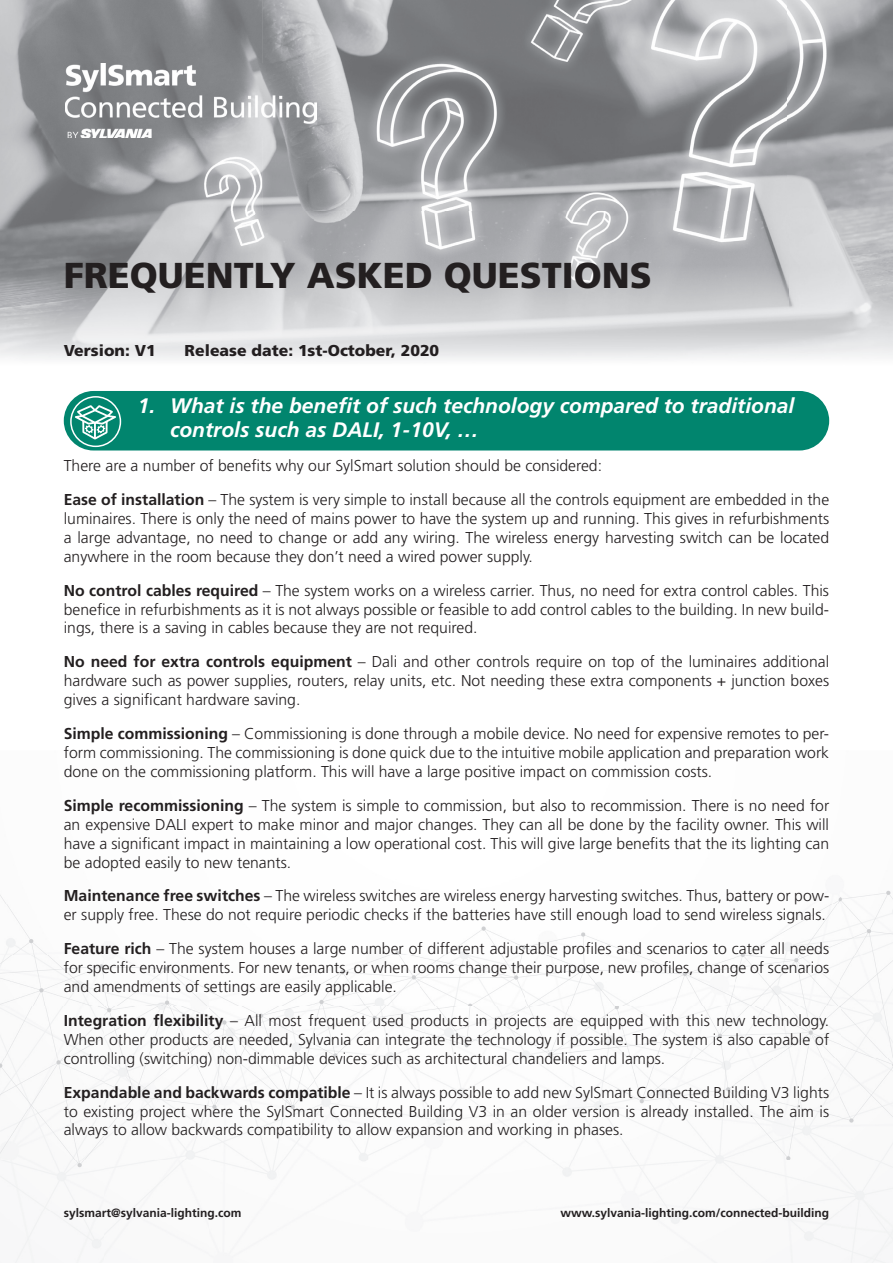
<style>
.page{position:relative;width:893px;height:1263px;background:#fff}
.page>*{position:absolute;margin:0;border:0;box-sizing:border-box;transform-origin:0 0}
.t1{font:900 36px "Frutiger LT Std";color:#231f20}
.t2{font:italic 700 21px/24px "Frutiger LT Std";color:#fff}
.t3{font:300 15.75px/18.9px "Frutiger LT Std";color:#231f20;text-align:justify}
.t4{font:900 15.75px "Frutiger LT Std";color:#231f20}
.t5{font:700 12px "Frutiger LT Std";color:#231f20}
.s1{font-style:inherit}
.s2{font-weight:700}
</style>
<div class="page">
<img style="left:0;top:890px;width:893px;height:373px">
<img style="left:0;top:0;width:893px;height:360px">
<div style="left:64px;top:391px;width:765px;height:59px;background:#01856e;border-radius:30px"></div>
<img style="left:65px;top:64px;width:251px;height:74px">
<div style="left:70px;top:396px;width:51px;height:51px;border:2px solid #fff;border-radius:50%"></div>
<svg style="left:75px;top:405px;width:41px;height:35px"></svg>
<h1 class="t1" style="left:64px;top:253px;width:590px">FREQUENTLY ASKED QUESTIONS</h1>
<p class="t4" style="left:64px;top:341px;width:93px">Version: V1</p>
<p class="t4" style="left:185px;top:341px;width:256px">Release date: 1st-October, 2020</p>
<h2 class="t2" style="left:170px;top:394px;width:626px;text-indent:-32px">1. What is the benefit of such technology compared to traditional controls such as DALI, 1-10V, <span class="s1">…</span></h2>
<p class="t3" style="left:64px;top:449px;width:767px;line-height:33.9px">There are a number of benefits why our SylSmart solution should be considered:<br><span class="s2">Ease of installation</span> – The system is very simple to install because all the controls equipment are embedded in the</p>
<p class="t3" style="left:64px;top:509px;width:767px">luminaires. There is only the need of mains power to have the system up and running. This gives in refurbishments a large advantage, no need to change or add any wiring. The wireless energy harvesting switch can be located anywhere in the room because they don’t need a wired power supply.</p>
<p class="t3" style="left:64px;top:581px;width:767px"><span class="s2">No control cables required</span> – The system works on a wireless carrier. Thus, no need for extra control cables. This benefice in refurbishments as it is not always possible or feasible to add control cables to the building. In new build&shy;ings, there is a saving in cables because they are not required.</p>
<p class="t3" style="left:64px;top:653px;width:767px"><span class="s2">No need for extra controls equipment</span> – Dali and other controls require on top of the luminaires additional hardware such as power supplies, routers, relay units, etc. Not needing these extra components + junction boxes gives a significant hardware saving.</p>
<p class="t3" style="left:64px;top:724px;width:767px"><span class="s2">Simple commissioning</span> – Commissioning is done through a mobile device. No need for expensive remotes to per&shy;form commissioning. The commissioning is done quick due to the intuitive mobile application and preparation work done on the commissioning platform. This will have a large positive impact on commission costs.</p>
<p class="t3" style="left:64px;top:796px;width:767px"><span class="s2">Simple recommissioning</span> – The system is simple to commission, but also to recommission. There is no need for an expensive DALI expert to make minor and major changes. They can all be done by the facility owner. This will have a significant impact in maintaining a low operational cost. This will give large benefits that the its lighting can be adopted easily to new tenants.</p>
<p class="t3" style="left:64px;top:887px;width:767px"><span class="s2">Maintenance free switches</span> – The wireless switches are wireless energy harvesting switches. Thus, battery or pow&shy;er supply free. These do not require periodic checks if the batteries have still enough load to send wireless signals.</p>
<p class="t3" style="left:64px;top:939px;width:767px"><span class="s2">Feature rich</span> – The system houses a large number of different adjustable profiles and scenarios to cater all needs for specific environments. For new tenants, or when rooms change their purpose, new profiles, change of scenarios and amendments of settings are easily applicable.</p>
<p class="t3" style="left:64px;top:1011px;width:767px"><span class="s2">Integration flexibility</span> – All most frequent used products in projects are equipped with this new technology.<br>When other products are needed, Sylvania can integrate the technology if possible. The system is also capable of controlling (switching) non-dimmable devices such as architectural chandeliers and lamps.</p>
<p class="t3" style="left:64px;top:1083px;width:767px"><span class="s2">Expandable and backwards compatible</span> – It is always possible to add new SylSmart Connected Building V3 lights to existing project where the SylSmart Connected Building V3 in an older version is already installed. The aim is always to allow backwards compatibility to allow expansion and working in phases.</p>
<p class="t5" style="left:64px;top:1206px;width:179px">sylsmart@sylvania-lighting.com</p>
<p class="t5" style="left:560px;top:1206px;width:270px">www.sylvania-lighting.com/connected-building</p>
</div>
